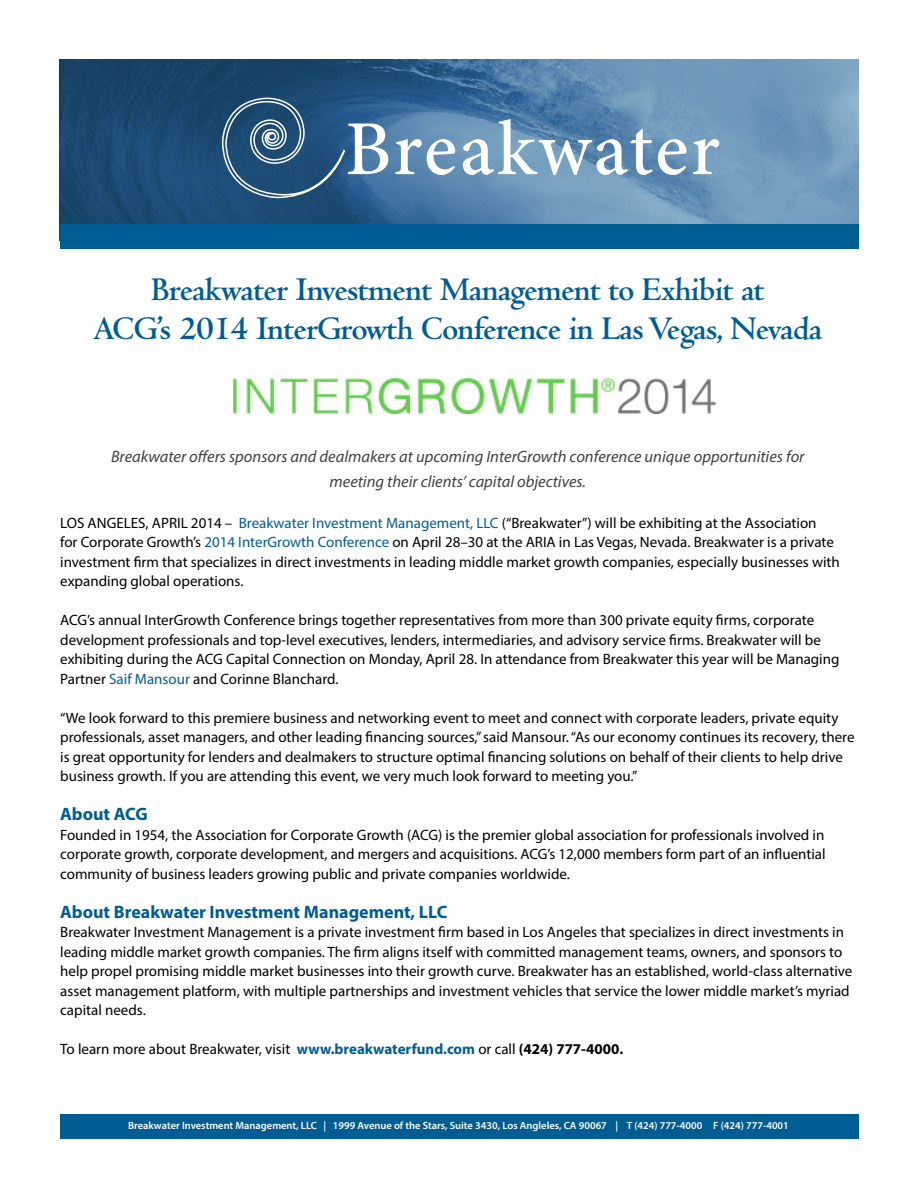
<style>
.page{position:relative;width:918px;height:1188px;background:#fff}
.page>*{position:absolute;margin:0;border:0;box-sizing:border-box;transform-origin:0 0}
.t1{font:500 77.85px "Minion Pro";letter-spacing:.025em;color:#fff}
.t2{font:700 34.5px/39px "Centaur";letter-spacing:-.02em;color:#005d93;text-align:center}
.t3{font:700 18px "Myriad Pro";color:#005d93}
.t4{font:italic 16.5px/25.5px "Myriad Pro";color:#414042;text-align:center}
.t5{font:15px/19.5px "Myriad Pro";color:#000}
.t6{font:600 10.5px "Myriad Pro";color:#fff}
.s1{color:#005d93}
.s2{font-weight:700;color:#005d93}
.s3{font-weight:700}
</style>
<div class="page">
<div style="left:60px;top:224px;width:798px;height:25px;background:#005d93"></div>
<svg style="left:60px;top:60px;width:798px;height:164px;background:#4d7aa0"></svg>
<svg style="left:221px;top:59px;width:125px;height:141px;background:#2d587e"></svg>
<div style="left:60px;top:1114px;width:798px;height:25px;background:#005d93"></div>
<img style="left:233px;top:377px;width:483px;height:36px">
<h1 class="t1" style="left:345px;top:97px;width:376px">Breakwater</h1>
<h2 class="t2" style="left:93px;top:270px;width:731px">Breakwater Investment Management to Exhibit at<br>ACG’s 2014 InterGrowth Conference in Las Vegas, Nevada</h2>
<p class="t4" style="left:111px;top:443px;width:695px">Breakwater offers sponsors and dealmakers at upcoming InterGrowth conference unique opportunities for meeting their clients’ capital objectives.</p>
<p class="t5" style="left:60px;top:513px;width:781px">LOS ANGELES, APRIL 2014 – <span class="s1">Breakwater Investment Management, LLC</span> (“Breakwater”) will be exhibiting at the Association<br>for Corporate Growth’s <span class="s1">2014 InterGrowth Conference</span> on April 28–30 at the ARIA in Las Vegas, Nevada. Breakwater is a private investment firm that specializes in direct investments in leading middle market growth companies, especially businesses with expanding global operations.</p>
<p class="t5" style="left:60px;top:610px;width:781px">ACG’s annual InterGrowth Conference brings together representatives from more than 300 private equity firms, corporate development professionals and top-level executives, lenders, intermediaries, and advisory service firms. Breakwater will be exhibiting during the ACG Capital Connection on Monday, April 28. In attendance from Breakwater this year will be Managing Partner <span class="s1">Saif Mansour</span> and Corinne Blanchard.</p>
<p class="t5" style="left:60px;top:708px;width:796px">“We look forward to this premiere business and networking event to meet and connect with corporate leaders, private equity professionals, asset managers, and other leading financing sources,” said Mansour. “As our economy continues its recovery, there is great opportunity for lenders and dealmakers to structure optimal financing solutions on behalf of their clients to help drive business growth. If you are attending this event, we very much look forward to meeting you.”</p>
<p class="t3" style="left:60px;top:802px;width:89px">About ACG</p>
<p class="t5" style="left:60px;top:825px;width:767px;text-align:justify">Founded in 1954, the Association for Corporate Growth (ACG) is the premier global association for professionals involved in corporate growth, corporate development, and mergers and acquisitions. ACG’s 12,000 members form part of an influential community of business leaders growing public and private companies worldwide.</p>
<p class="t3" style="left:60px;top:900px;width:389px">About Breakwater Investment Management, LLC</p>
<p class="t5" style="left:60px;top:922px;width:794px">Breakwater Investment Management is a private investment firm based in Los Angeles that specializes in direct investments in leading middle market growth companies. The firm aligns itself with committed management teams, owners, and sponsors to help propel promising middle market businesses into their growth curve. Breakwater has an established, world-class alternative asset management platform, with multiple partnerships and investment vehicles that service the lower middle market’s myriad capital needs.</p>
<p class="t5" style="left:60px;top:1039px;width:565px">To learn more about Breakwater, visit <span class="s2">www.breakwaterfund.com</span> or call <span class="s3">(424) 777-4000.</span></p>
<p class="t6" style="left:128px;top:1119px;width:662px">Breakwater Investment Management, LLC | 1999 Avenue of the Stars, Suite 3430, Los Angleles, CA 90067 | T (424) 777-4000 F (424) 777-4001</p>
</div>
